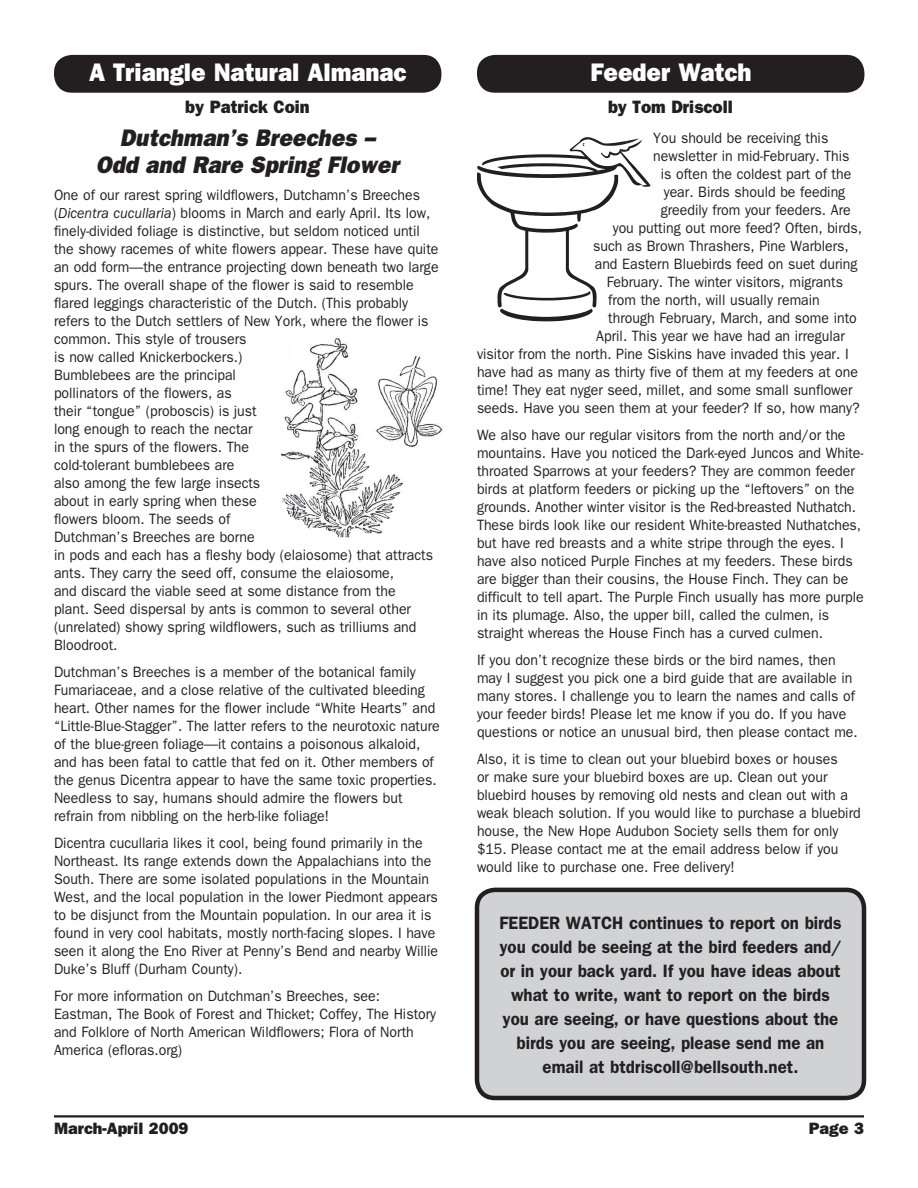
<style>
.page{position:relative;width:918px;height:1188px;background:#fff}
.page>*{position:absolute;margin:0;border:0;box-sizing:border-box;transform-origin:0 0}
.t1{font:800 25.5px "Franklin Gothic";color:#fff;scale:.95 1}
.t2{font:italic 800 24px/27px "Franklin Gothic";color:#231f20;text-align:center;scale:.94 1}
.t3{font:600 18px "Franklin Gothic";color:#231f20;scale:.94 1}
.t4{font:800 18px "Franklin Gothic";color:#231f20;scale:.94 1}
.t5{font:800 16.5px "Franklin Gothic";color:#231f20}
.t6{font:15px/18px "Franklin Gothic";color:#231f20;scale:.94 1}
.s1{font-style:italic}
</style>
<div class="page">
<hr style="left:54px;top:1115px;width:810px;height:3px;background:#231f20">
<div style="left:54px;top:55px;width:387px;height:38px;background:#231f20;border-radius:18px"></div>
<svg style="left:477px;top:137px;width:174px;height:184px"></svg>
<div style="left:477px;top:55px;width:387px;height:38px;background:#231f20;border-radius:18px"></div>
<img style="left:281px;top:338px;width:162px;height:200px">
<div style="left:477px;top:890px;width:387px;height:208px;background:#d1d2d4;border-radius:18px"></div>
<div style="left:475px;top:888px;width:391px;height:212px;border:4px solid #231f20;border-radius:18px"></div>
<h1 class="t1" style="left:89px;top:58px;width:336px">A Triangle Natural Almanac</h1>
<h1 class="t1" style="left:590px;top:58px;width:171px">Feeder Watch</h1>
<p class="t4" style="left:185px;top:96px;width:134px">by Patrick Coin</p>
<h2 class="t2" style="left:96px;top:125px;width:324px">Dutchman’s Breeches –<br>Odd and Rare Spring Flower</h2>
<p class="t6" style="left:54px;top:186px;width:411px">One of our rarest spring wildflowers, Dutchamn’s Breeches (<span class="s1">Dicentra cucullaria</span>) blooms in March and early April. Its low, finely-divided foliage is distinctive, but seldom noticed until the showy racemes of white flowers appear. These have quite an odd form—the entrance projecting down beneath two large spurs. The overall shape of the flower is said to resemble flared leggings characteristic of the Dutch. (This probably refers to the Dutch settlers of New York, where the flower is common. This style of trousers<br>is now called Knickerbockers.)<br>Bumblebees are the principal<br>pollinators of the flowers, as<br>their “tongue” (proboscis) is just<br>long enough to reach the nectar<br>in the spurs of the flowers. The<br>cold-tolerant bumblebees are<br>also among the few large insects<br>about in early spring when these<br>flowers bloom. The seeds of<br>Dutchman’s Breeches are borne<br>in pods and each has a fleshy body (elaiosome) that attracts ants. They carry the seed off, consume the elaiosome,<br>and discard the viable seed at some distance from the<br>plant. Seed dispersal by ants is common to several other (unrelated) showy spring wildflowers, such as trilliums and Bloodroot.</p>
<p class="t6" style="left:54px;top:663px;width:412px">Dutchman’s Breeches is a member of the botanical family Fumariaceae, and a close relative of the cultivated bleeding heart. Other names for the flower include “White Hearts” and “Little-Blue-Stagger”. The latter refers to the neurotoxic nature of the blue-green foliage—it contains a poisonous alkaloid, and has been fatal to cattle that fed on it. Other members of the genus Dicentra appear to have the same toxic properties.<br>Needless to say, humans should admire the flowers but refrain from nibbling on the herb-like foliage!</p>
<p class="t6" style="left:54px;top:834px;width:410px">Dicentra cucullaria likes it cool, being found primarily in the Northeast. Its range extends down the Appalachians into the South. There are some isolated populations in the Mountain West, and the local population in the lower Piedmont appears to be disjunct from the Mountain population. In our area it is found in very cool habitats, mostly north-facing slopes. I have seen it along the Eno River at Penny’s Bend and nearby Willie Duke’s Bluff (Durham County).</p>
<p class="t6" style="left:54px;top:987px;width:408px">For more information on Dutchman’s Breeches, see:<br>Eastman, The Book of Forest and Thicket; Coffey, The History and Folklore of North American Wildflowers; Flora of North America (efloras.org)</p>
<p class="t4" style="left:608px;top:96px;width:134px">by Tom Driscoll</p>
<p class="t6" style="left:653px;top:129px;width:188px">You should be receiving this</p>
<p class="t6" style="left:653px;top:147px;width:210px">newsletter in mid-February. This</p>
<p class="t6" style="left:661px;top:165px;width:204px">is often the coldest part of the</p>
<p class="t6" style="left:664px;top:183px;width:195px">year. Birds should be feeding</p>
<p class="t6" style="left:661px;top:201px;width:204px">greedily from your feeders. Are</p>
<p class="t6" style="left:613px;top:219px;width:267px">you putting out more feed? Often, birds,</p>
<p class="t6" style="left:593px;top:237px;width:273px">such as Brown Thrashers, Pine Warblers,</p>
<p class="t6" style="left:595px;top:255px;width:281px">and Eastern Bluebirds feed on suet during</p>
<p class="t6" style="left:607px;top:273px;width:253px">February. The winter visitors, migrants</p>
<p class="t6" style="left:608px;top:291px;width:227px">from the north, will usually remain</p>
<p class="t6" style="left:608px;top:309px;width:266px">through February, March, and some into</p>
<p class="t6" style="left:596px;top:327px;width:266px">April. This year we have had an irregular</p>
<p class="t6" style="left:477px;top:345px;width:397px">visitor from the north. Pine Siskins have invaded this year. I</p>
<p class="t6" style="left:477px;top:363px;width:407px">have had as many as thirty five of them at my feeders at one</p>
<p class="t6" style="left:477px;top:381px;width:401px">time! They eat nyger seed, millet, and some small sunflower</p>
<p class="t6" style="left:477px;top:399px;width:409px">seeds. Have you seen them at your feeder? If so, how many?</p>
<p class="t6" style="left:477px;top:426px;width:413px">We also have our regular visitors from the north and/or the mountains. Have you noticed the Dark-eyed Juncos and White&shy;throated Sparrows at your feeders? They are common feeder birds at platform feeders or picking up the “leftovers” on the grounds. Another winter visitor is the Red-breasted Nuthatch.<br>These birds look like our resident White-breasted Nuthatches, but have red breasts and a white stripe through the eyes. I have also noticed Purple Finches at my feeders. These birds are bigger than their cousins, the House Finch. They can be difficult to tell apart. The Purple Finch usually has more purple in its plumage. Also, the upper bill, called the culmen, is straight whereas the House Finch has a curved culmen.</p>
<p class="t6" style="left:477px;top:651px;width:407px">If you don’t recognize these birds or the bird names, then may I suggest you pick one a bird guide that are available in many stores. I challenge you to learn the names and calls of your feeder birds! Please let me know if you do. If you have questions or notice an unusual bird, then please contact me.</p>
<p class="t6" style="left:477px;top:750px;width:410px">Also, it is time to clean out your bluebird boxes or houses<br>or make sure your bluebird boxes are up. Clean out your bluebird houses by removing old nests and clean out with a weak bleach solution. If you would like to purchase a bluebird house, the New Hope Audubon Society sells them for only $15. Please contact me at the email address below if you would like to purchase one. Free delivery!</p>
<p class="t3" style="left:499px;top:912px;width:22px">Feede</p>
<p class="t3" style="left:549px;top:912px;width:46px">r Watch</p>
<p class="t3" style="left:629px;top:912px;width:228px">continues to report on birds</p>
<p class="t3" style="left:499px;top:936px;width:365px">you could be seeing at the bird feeders and/</p>
<p class="t3" style="left:500px;top:960px;width:363px">or in your back yard. If you have ideas about</p>
<p class="t3" style="left:511px;top:984px;width:341px">what to write, want to report on the birds</p>
<p class="t3" style="left:503px;top:1008px;width:359px">you are seeing, or have questions about the</p>
<p class="t3" style="left:517px;top:1032px;width:329px">birds you are seeing, please send me an</p>
<p class="t3" style="left:543px;top:1056px;width:274px">email at btdriscoll@bellsouth.net.</p>
<p class="t5" style="left:54px;top:1119px;width:136px">March-April 2009</p>
<p class="t5" style="left:809px;top:1119px;width:57px">Page 3</p>
</div>
